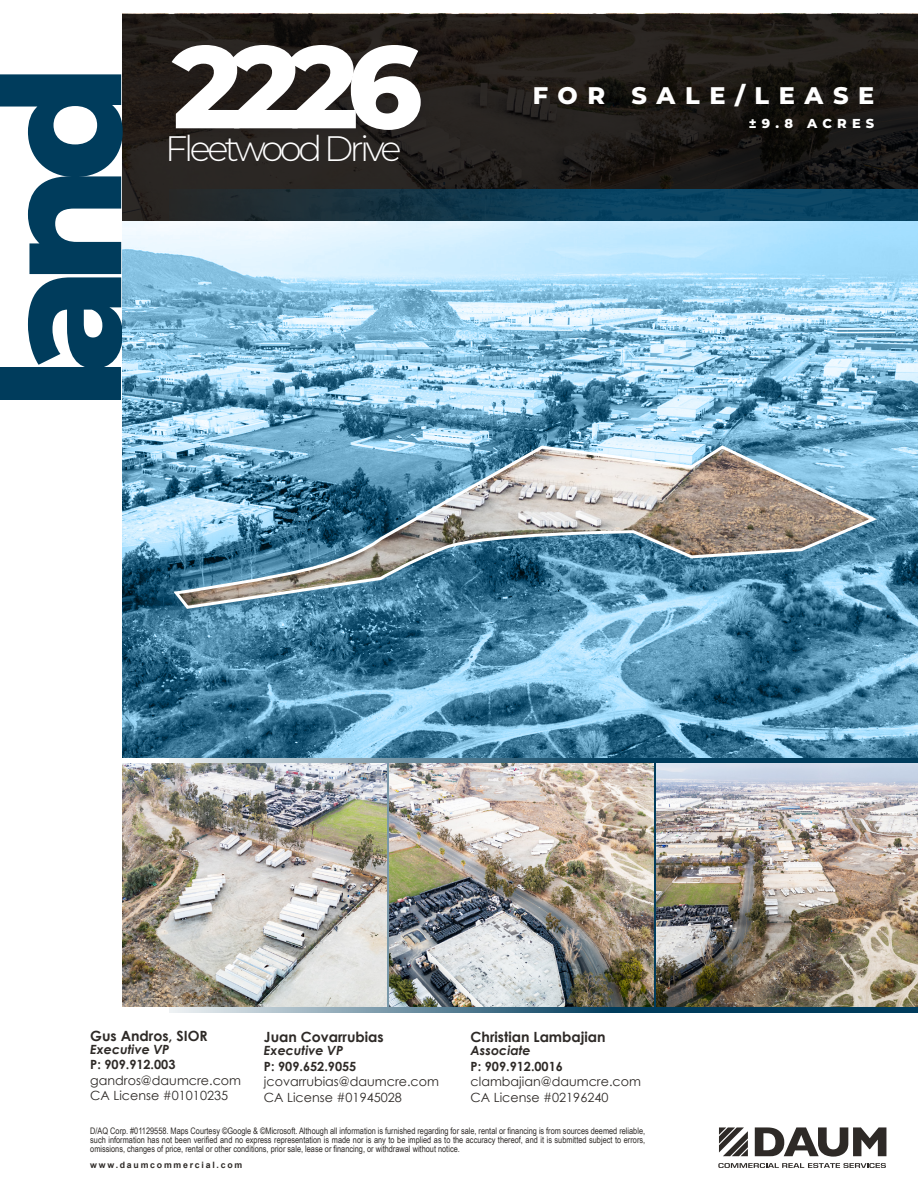
<style>
.page{position:relative;width:918px;height:1188px;background:#fff}
.page>*{position:absolute;margin:0;border:0;box-sizing:border-box;transform-origin:0 0}
.t1{font:800 169.2px "Montserrat";color:#003c5c}
.t2{font:800 116.7px "Montserrat";color:#fff}
.t3{font:300 35.4px "Montserrat";letter-spacing:-.1em;color:#fff}
.t4{font:800 24px "Montserrat";letter-spacing:.4em;color:#fff}
.t5{font:700 14.1px "Century Gothic";color:#2e2a27}
.t6{font:800 12.9px "Montserrat";letter-spacing:.4em;color:#fff}
.t7{font:12.75px/15.5px "Century Gothic";color:#2e2a27}
.t8{font:italic 700 12.75px "Century Gothic";color:#2e2a27}
.t9{font:9px/9px "Arial Narrow";color:#2e2a27;text-align:justify}
.t10{font:700 8.7px "Arial";letter-spacing:.2em;color:#2e2a27}
.s1{font-weight:700}
</style>
<div class="page">
<img style="left:122px;top:14px;width:796px;height:207px">
<img style="left:170px;top:189px;width:748px;height:32px">
<img style="left:122px;top:221px;width:796px;height:537px">
<img style="left:122px;top:763px;width:265px;height:244px">
<img style="left:389px;top:763px;width:264px;height:243px">
<img style="left:657px;top:763px;width:261px;height:243px">
<div style="left:171px;top:43px;width:259px;height:96px;background:#231f20"></div>
<svg style="left:172px;top:444px;width:709px;height:166px;background:#79a"></svg>
<svg style="left:718px;top:1163px;width:168px;height:5px"></svg>
<svg style="left:755px;top:1127px;width:131px;height:30px"></svg>
<svg style="left:719px;top:1127px;width:29px;height:29px"></svg>
<p class="t1" style="left:-63px;top:410px;width:347px;rotate:-90deg">land</p>
<p class="t2" style="left:172px;top:1px;width:252px">2226</p>
<p class="t3" style="left:165px;top:124px;width:238px">Fleetwood Drive</p>
<p class="t4" style="left:533px;top:78px;width:343px">FOR SALE/LEASE</p>
<p class="t6" style="left:749px;top:114px;width:127px">±9.8 ACRES</p>
<p class="t5" style="left:90px;top:1025px;width:119px">Gus Andros, SIOR</p>
<p class="t8" style="left:90px;top:1039px;width:81px">Executive VP</p>
<p class="t7" style="left:90px;top:1057px;width:152px"><span class="s1">P: 909.912.003 </span>gandros@daumcre.com<br>CA License #01010235</p>
<p class="t5" style="left:471px;top:1027px;width:137px">Christian Lambajian</p>
<p class="t8" style="left:471px;top:1041px;width:62px">Associate</p>
<p class="t7" style="left:471px;top:1058px;width:172px"><span class="s1">P: 909.912.0016 </span>clambajian@daumcre.com<br>CA License #02196240</p>
<p class="t9" style="left:90px;top:1126px;width:556px">D/AQ Corp. #01129558. Maps Courtesy ©Google &amp; ©Microsoft. Although all information is furnished regarding for sale, rental or financing is from sources deemed reliable, such information has not been verified and no express representation is made nor is any to be implied as to the accuracy thereof, and it is submitted subject to errors, omissions, changes of price, rental or other conditions, prior sale, lease or financing, or withdrawal without notice.</p>
<p class="t10" style="left:90px;top:1159px;width:154px">www.daumcommercial.com</p>
<p class="t5" style="left:264px;top:1027px;width:121px">Juan Covarrubias</p>
<p class="t8" style="left:264px;top:1041px;width:81px">Executive VP</p>
<p class="t7" style="left:264px;top:1058px;width:177px"><span class="s1">P: 909.652.9055 </span>jcovarrubias@daumcre.com<br>CA License #01945028</p>
</div>
